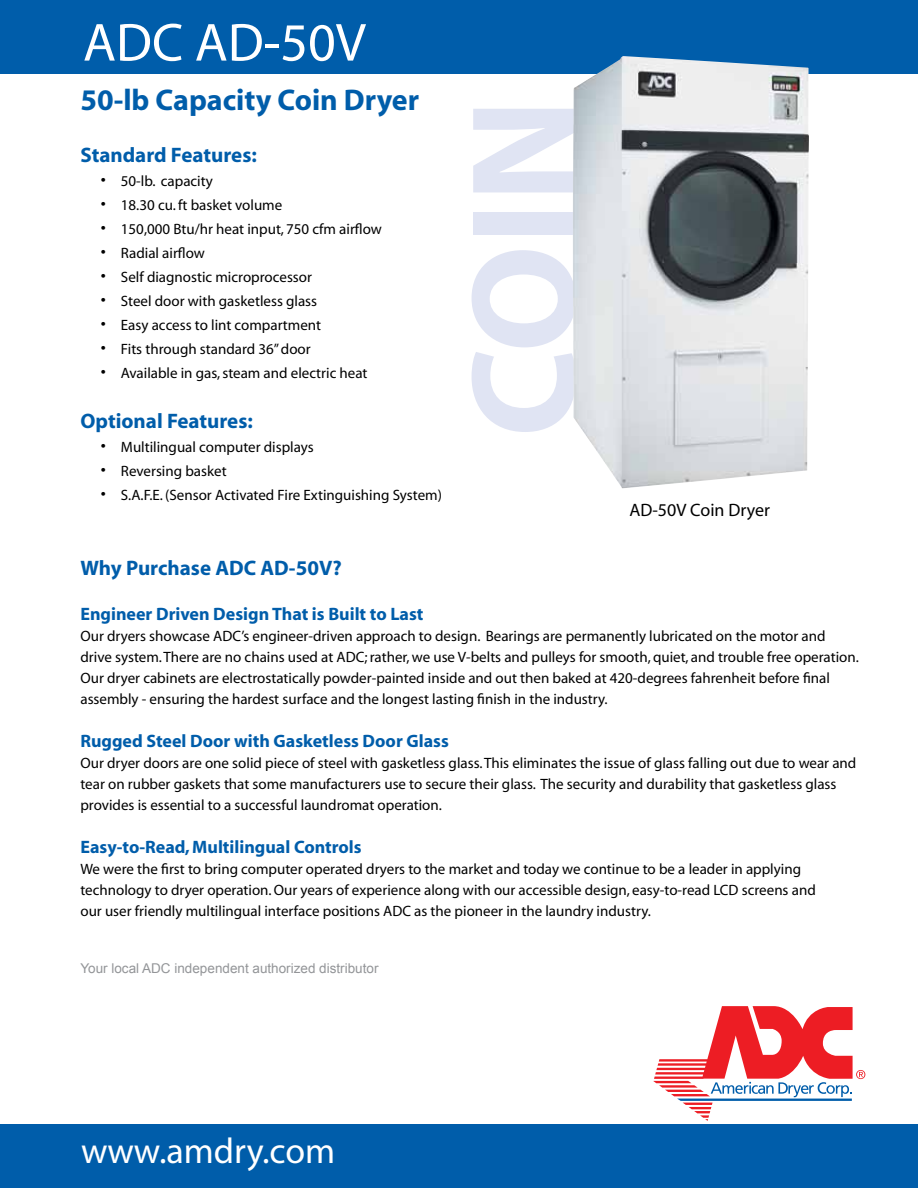
<style>
.page{position:relative;width:918px;height:1188px;background:#fff}
.page>*{position:absolute;margin:0;border:0;box-sizing:border-box;transform-origin:0 0}
.t1{font:700 150px "Myriad";color:#e0e4f3}
.t2{font:54px "Myriad";color:#fff}
.t3{font:36px "Myriad";color:#fff}
.t4{font:700 30px "Myriad";color:#005daa}
.t5{font:700 21px "Myriad";color:#005daa}
.t6{font:700 18px "Myriad";color:#005daa}
.t7{font:18px "Myriad";color:#000}
.t8{font:15px/21px "Myriad";color:#000}
.t9{font:13.5px "Arial";color:#939598}
.s1{font-size:18px}
</style>
<div class="page">
<div style="left:0;top:0;width:918px;height:74px;background:#005daa"></div>
<div style="left:0;top:1125px;width:918px;height:63px;background:#005daa"></div>
<svg style="left:653px;top:1006px;width:212px;height:115px"></svg>
<img style="left:573px;top:56px;width:236px;height:433px">
<h2 class="t2" style="left:83px;top:16px;width:284px">ADC AD-50V</h2>
<h3 class="t4" style="left:80px;top:84px;width:340px">50-lb Capacity Coin Dryer</h3>
<h3 class="t5" style="left:80px;top:144px;width:178px">Standard Features:</h3>
<p class="t8" style="left:101px;top:171px;width:114px"><span class="s1">•</span> 50-lb. capacity</p>
<p class="t8" style="left:101px;top:195px;width:183px"><span class="s1">•</span> 18.30 cu. ft basket volume</p>
<p class="t8" style="left:101px;top:219px;width:283px"><span class="s1">•</span> 150,000 Btu/hr heat input, 750 cfm airflow</p>
<p class="t8" style="left:101px;top:243px;width:106px"><span class="s1">•</span> Radial airflow</p>
<p class="t8" style="left:101px;top:267px;width:213px"><span class="s1">•</span> Self diagnostic microprocessor</p>
<p class="t8" style="left:101px;top:291px;width:218px"><span class="s1">•</span> Steel door with gasketless glass</p>
<p class="t8" style="left:101px;top:315px;width:222px"><span class="s1">•</span> Easy access to lint compartment</p>
<p class="t8" style="left:101px;top:339px;width:212px"><span class="s1">•</span> Fits through standard 36” door</p>
<p class="t8" style="left:101px;top:363px;width:268px"><span class="s1">•</span> Available in gas, steam and electric heat</p>
<h3 class="t5" style="left:80px;top:410px;width:174px">Optional Features:</h3>
<p class="t8" style="left:101px;top:437px;width:215px"><span class="s1">•</span> Multilingual computer displays</p>
<p class="t8" style="left:101px;top:461px;width:127px"><span class="s1">•</span> Reversing basket</p>
<p class="t8" style="left:101px;top:485px;width:343px"><span class="s1">•</span> S.A.F.E. (Sensor Activated Fire Extinguishing System)</p>
<h1 class="t1" style="left:447px;top:437px;width:340px;rotate:-90deg">COIN</h1>
<p class="t7" style="left:629px;top:501px;width:142px">AD-50V Coin Dryer</p>
<h3 class="t5" style="left:80px;top:557px;width:263px">Why Purchase ADC AD-50V?</h3>
<p class="t6" style="left:80px;top:605px;width:345px">Engineer Driven Design That is Built to Last</p>
<p class="t8" style="left:80px;top:626px;width:780px">Our dryers showcase ADC’s engineer-driven approach to design. Bearings are permanently lubricated on the motor and drive system. There are no chains used at ADC; rather, we use V-belts and pulleys for smooth, quiet, and trouble free operation.<br>Our dryer cabinets are electrostatically powder-painted inside and out then baked at 420-degrees fahrenheit before final assembly - ensuring the hardest surface and the longest lasting finish in the industry.</p>
<p class="t6" style="left:80px;top:732px;width:370px">Rugged Steel Door with Gasketless Door Glass</p>
<p class="t8" style="left:80px;top:753px;width:777px">Our dryer doors are one solid piece of steel with gasketless glass. This eliminates the issue of glass falling out due to wear and tear on rubber gaskets that some manufacturers use to secure their glass. The security and durability that gasketless glass provides is essential to a successful laundromat operation.</p>
<p class="t6" style="left:80px;top:837px;width:283px">Easy-to-Read, Multilingual Controls</p>
<p class="t8" style="left:80px;top:859px;width:737px">We were the first to bring computer operated dryers to the market and today we continue to be a leader in applying technology to dryer operation. Our years of experience along with our accessible design, easy-to-read LCD screens and our user friendly multilingual interface positions ADC as the pioneer in the laundry industry.</p>
<p class="t9" style="left:80px;top:959px;width:300px">Your local ADC independent authorized distributor</p>
<h3 class="t3" style="left:81px;top:1133px;width:256px">www.amdry.com</h3>
</div>
